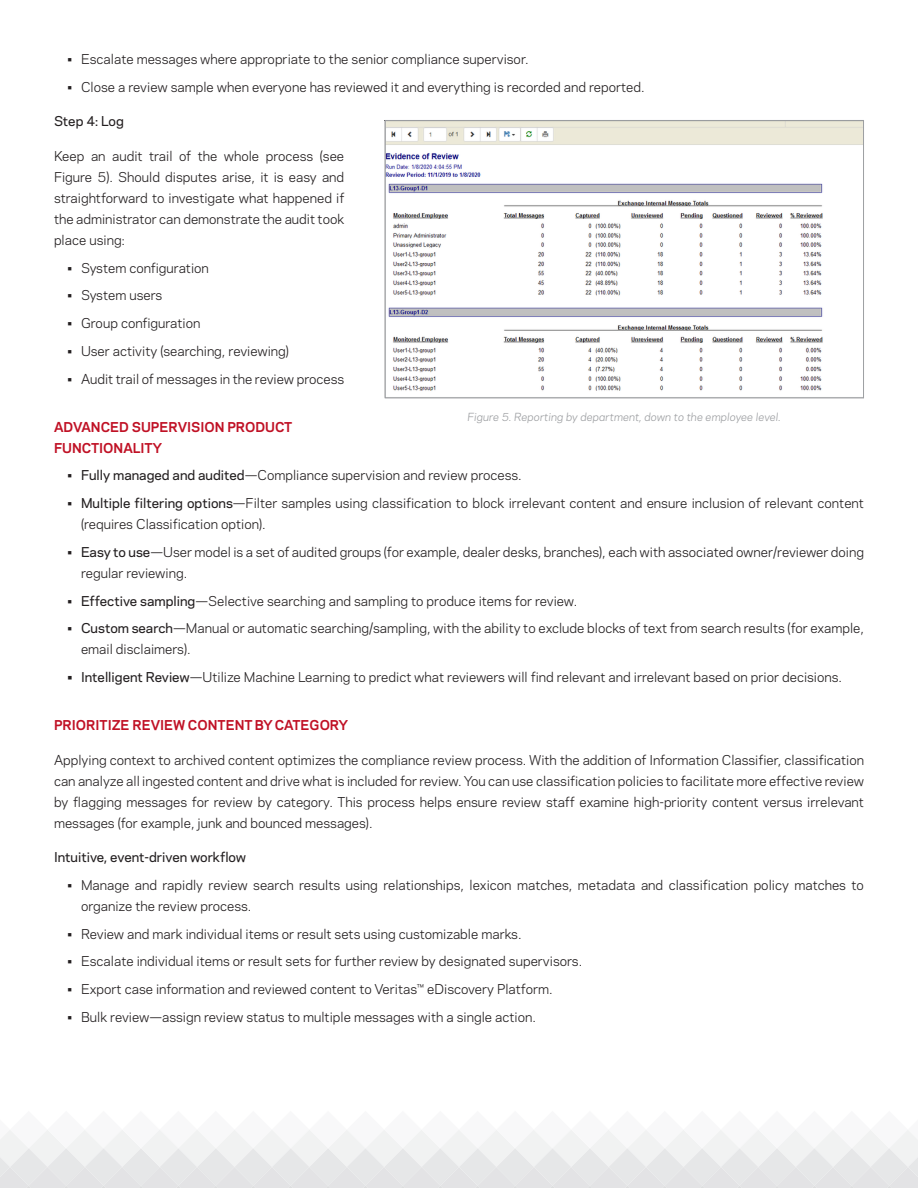
<style>
.page{position:relative;width:918px;height:1188px;background:#fff}
.page>*{position:absolute;margin:0;border:0;box-sizing:border-box;transform-origin:0 0}
.Body_Copy{font:12.75px/21px "Polaris";color:#231f20}
.Paragraph_Title{font:700 12.75px/21px "Polaris";color:#c01125}
.Paragraph_Title_subt{font:500 12.75px "Polaris";color:#231f20}
.Figure{font:italic 10.5px "Polaris";letter-spacing:.005em;color:#9d9fa2}
.s1{font-weight:500}
</style>
<div class="page">
<svg style="left:0;top:1130px;width:918px;height:58px"></svg>
<img style="left:387px;top:122px;width:475px;height:269px">
<div style="left:385px;top:120px;width:479px;height:278px;border:1px solid #9d9fa2"></div>
<p class="Body_Copy" style="left:68px;top:48px;width:463px">• Escalate messages where appropriate to the senior compliance supervisor.</p>
<p class="Body_Copy" style="left:68px;top:76px;width:579px">• Close a review sample when everyone has reviewed it and everything is recorded and reported.</p>
<p class="Paragraph_Title_subt" style="left:54px;top:112px;width:71px">Step 4: Log</p>
<p class="Body_Copy" style="left:54px;top:145px;width:292px;text-align:justify">Keep an audit trail of the whole process (see Figure 5). Should disputes arise, it is easy and straightforward to investigate what happened if the administrator can demonstrate the audit took place using:</p>
<p class="Body_Copy" style="left:68px;top:257px;width:143px">• System configuration</p>
<p class="Body_Copy" style="left:68px;top:284px;width:96px">• System users</p>
<p class="Body_Copy" style="left:68px;top:312px;width:134px">• Group configuration</p>
<p class="Body_Copy" style="left:68px;top:340px;width:223px">• User activity (searching, reviewing)</p>
<p class="Body_Copy" style="left:68px;top:368px;width:278px">• Audit trail of messages in the review process</p>
<p class="Paragraph_Title" style="left:54px;top:416px;width:240px">ADVANCED SUPERVISION PRODUCT<br>FUNCTIONALITY</p>
<p class="Body_Copy" style="left:68px;top:464px;width:456px">• <span class="s1">Fully managed and audited</span>—Compliance supervision and review process.</p>
<p class="Body_Copy" style="left:81px;top:492px;width:784px;text-indent:-14px">• <span class="s1">Multiple filtering options</span>—Filter samples using classification to block irrelevant content and ensure inclusion of relevant content (requires Classification option).</p>
<p class="Body_Copy" style="left:81px;top:541px;width:785px;text-indent:-14px">• <span class="s1">Easy to use</span>—User model is a set of audited groups (for example, dealer desks, branches), each with associated owner/reviewer doing regular reviewing.</p>
<p class="Body_Copy" style="left:68px;top:590px;width:511px">• <span class="s1">Effective sampling</span>—Selective searching and sampling to produce items for review.</p>
<p class="Body_Copy" style="left:81px;top:617px;width:785px;text-indent:-14px">• <span class="s1">Custom search</span>—Manual or automatic searching/sampling, with the ability to exclude blocks of text from search results (for example, email disclaimers).</p>
<p class="Body_Copy" style="left:68px;top:666px;width:776px"><span class="s1">• Intelligent Review</span>—Utilize Machine Learning to predict what reviewers will find relevant and irrelevant based on prior decisions.</p>
<p class="Paragraph_Title" style="left:54px;top:714px;width:296px">PRIORITIZE REVIEW CONTENT BY CATEGORY</p>
<p class="Body_Copy" style="left:54px;top:749px;width:812px;text-align:justify">Applying context to archived content optimizes the compliance review process. With the addition of Information Classifier, classification can analyze all ingested content and drive what is included for review. You can use classification policies to facilitate more effective review by flagging messages for review by category. This process helps ensure review staff examine high-priority content versus irrelevant messages (for example, junk and bounced messages).</p>
<p class="Paragraph_Title_subt" style="left:54px;top:848px;width:194px">Intuitive, event-driven workflow</p>
<p class="Body_Copy" style="left:81px;top:874px;width:784px;text-indent:-14px">• Manage and rapidly review search results using relationships, lexicon matches, metadata and classification policy matches to organize the review process.</p>
<p class="Body_Copy" style="left:68px;top:923px;width:456px">• Review and mark individual items or result sets using customizable marks.</p>
<p class="Body_Copy" style="left:68px;top:950px;width:516px">• Escalate individual items or result sets for further review by designated supervisors.</p>
<p class="Body_Copy" style="left:68px;top:978px;width:487px">• Export case information and reviewed content to Veritas™ eDiscovery Platform.</p>
<p class="Body_Copy" style="left:68px;top:1006px;width:470px">• Bulk review—assign review status to multiple messages with a single action.</p>
<p class="Figure" style="left:468px;top:409px;width:315px">Figure 5. Reporting by department, down to the employee level.</p>
</div>
